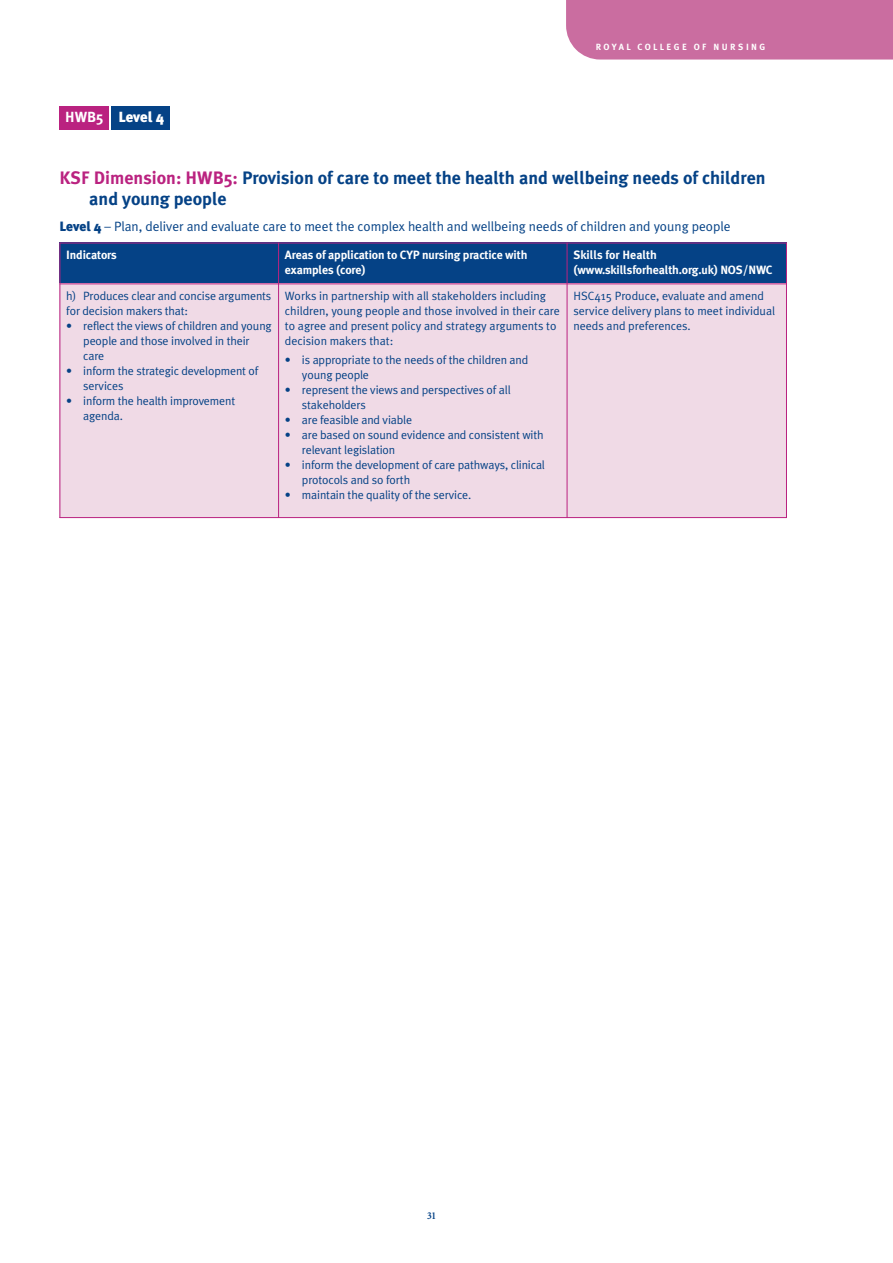
<style>
.page{position:relative;width:893px;height:1263px;background:#fff}
.page>*{position:absolute;margin:0;border:0;box-sizing:border-box;transform-origin:0 0}
.t1{font:700 18px/21px "Meta Plus";color:#054286}
.t2{font:900 14.7px "Meta Plus";color:#fff}
.t3{font:13.5px "Meta Plus Normal";color:#054286}
.t4{font:12px/15px "Meta Plus Normal";letter-spacing:-.01em;color:#054286}
.t5{font:700 12px/15px "Meta Plus";letter-spacing:-.01em;color:#fff}
.t6{font:700 condensed 10.5px "Minion";color:#054286}
.t7{font:700 9px "Meta Plus";letter-spacing:.275em;color:#fff}
.s1{font-weight:700}
.s2{color:#ba2280}
.s3{font-family:"Meta Plus";font-weight:900}
</style>
<div class="page">
<div style="left:566px;top:0;width:327px;height:60px;background:#ca6da0"></div>
<div style="left:60px;top:106px;width:49px;height:23px;background:#ba2280"></div>
<div style="left:112px;top:106px;width:58px;height:23px;background:#054286"></div>
<div style="left:60px;top:243px;width:219px;height:41px;background:#054286"></div>
<div style="left:279px;top:243px;width:288px;height:41px;background:#054286"></div>
<div style="left:567px;top:243px;width:220px;height:41px;background:#054286"></div>
<div style="left:60px;top:284px;width:219px;height:234px;background:#f0dae6"></div>
<div style="left:279px;top:284px;width:288px;height:234px;background:#f0dae6"></div>
<div style="left:567px;top:284px;width:220px;height:234px;background:#f0dae6"></div>
<hr style="left:60px;top:243px;width:1px;height:275px;background:#ba2280">
<hr style="left:278px;top:243px;width:1px;height:275px;background:#ba2280">
<hr style="left:567px;top:243px;width:1px;height:275px;background:#ba2280">
<hr style="left:786px;top:243px;width:1px;height:275px;background:#ba2280">
<hr style="left:60px;top:243px;width:727px;height:1px;background:#ba2280">
<hr style="left:60px;top:283px;width:727px;height:1px;background:#ba2280">
<hr style="left:60px;top:517px;width:727px;height:1px;background:#ba2280">
<p class="t2" style="left:65px;top:108px;width:101px"><span class="s1">HWB5</span> Level 4</p>
<p class="t7" style="left:596px;top:41px;width:171px">ROYAL COLLEGE OF NURSING</p>
<h1 class="t1" style="left:89px;top:168px;width:678px;text-indent:-30px"><span class="s2">KSF Dimension: HWB5:</span> Provision of care to meet the health and wellbeing needs of children and young people</h1>
<p class="t3" style="left:60px;top:218px;width:673px"><span class="s3">Level 4</span> – Plan, deliver and evaluate care to meet the complex health and wellbeing needs of children and young people</p>
<p class="t5" style="left:66px;top:247px;width:52px">Indicators</p>
<p class="t5" style="left:285px;top:247px;width:244px">Areas of application to CYP nursing practice with examples (core)</p>
<p class="t5" style="left:573px;top:247px;width:201px">Skills for Health (www.skillsforhealth.org.uk) NOS/NWC</p>
<p class="t4" style="left:66px;top:288px;width:207px">h) Produces clear and concise arguments for decision makers that:</p>
<p class="t4" style="left:83px;top:318px;width:190px;text-indent:-17px">• reflect the views of children and young people and those involved in their care</p>
<p class="t4" style="left:83px;top:363px;width:177px;text-indent:-17px">• inform the strategic development of services</p>
<p class="t4" style="left:83px;top:393px;width:153px;text-indent:-17px">• inform the health improvement agenda.</p>
<p class="t4" style="left:285px;top:288px;width:276px">Works in partnership with all stakeholders including children, young people and those involved in their care to agree and present policy and strategy arguments to decision makers that:</p>
<p class="t4" style="left:302px;top:352px;width:228px;text-indent:-17px">• is appropriate to the needs of the children and young people</p>
<p class="t4" style="left:302px;top:382px;width:210px;text-indent:-17px">• represent the views and perspectives of all stakeholders</p>
<p class="t4" style="left:285px;top:412px;width:129px">• are feasible and viable</p>
<p class="t4" style="left:302px;top:427px;width:243px;text-indent:-17px">• are based on sound evidence and consistent with relevant legislation</p>
<p class="t4" style="left:302px;top:457px;width:244px;text-indent:-17px">• inform the development of care pathways, clinical protocols and so forth</p>
<p class="t4" style="left:285px;top:487px;width:188px">• maintain the quality of the service.</p>
<p class="t4" style="left:573px;top:288px;width:203px">HSC415 Produce, evaluate and amend service delivery plans to meet individual needs and preferences.</p>
<p class="t6" style="left:427px;top:1212px;width:11px">31</p>
</div>
